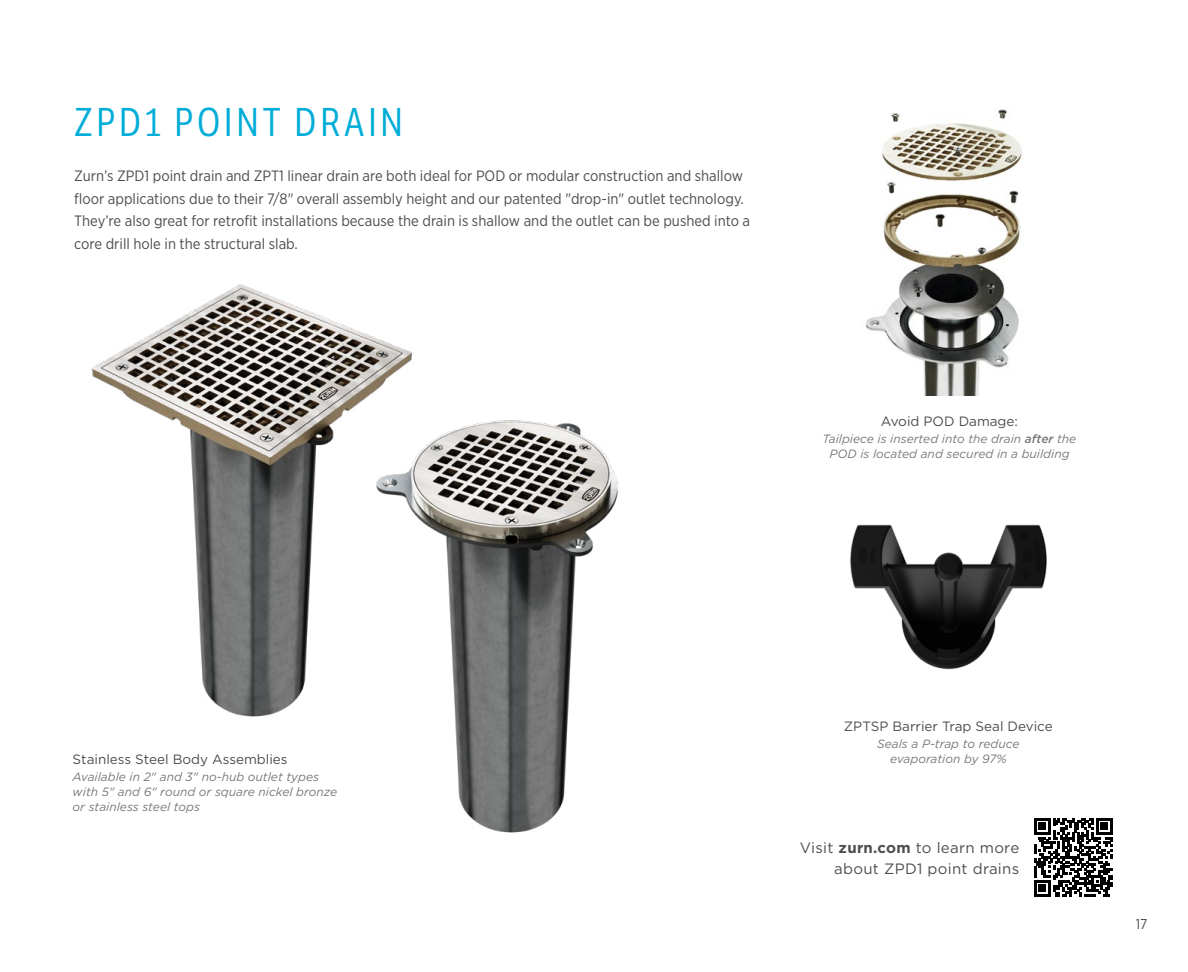
<style>
.page{position:relative;width:1188px;height:972px;background:#fff}
.page>*{position:absolute;margin:0;border:0;box-sizing:border-box;transform-origin:0 0}
.t1{font:39px "LFT Etica Condensed";letter-spacing:.1em;color:#00add8}
.t2{font:15px/22.5px "Gotham Narrow";color:#4d4d4f}
.t3{font:15px/21px "Gotham";letter-spacing:.02em;color:#4d4d4f;text-align:right}
.t4{font:14.25px "Gotham Narrow";color:#4d4d4f}
.t5{font:13.5px "Gotham";color:#4d4d4f}
.t6{font:italic 12px/15px "Gotham";color:#77787b;text-align:center}
.s1{font-weight:500}
.s2{font-weight:700}
</style>
<div class="page">
<img style="left:866px;top:109px;width:156px;height:287px">
<img style="left:423px;top:420px;width:195px;height:413px">
<img style="left:91px;top:284px;width:332px;height:433px">
<svg style="left:1034px;top:818px;width:79px;height:79px"></svg>
<img style="left:850px;top:524px;width:197px;height:146px">
<h1 class="t1" style="left:74px;top:100px;width:330px">ZPD1 POINT DRAIN</h1>
<p class="t2" style="left:74px;top:164px;width:677px">Zurn’s ZPD1 point drain and ZPT1 linear drain are both ideal for POD or modular construction and shallow floor applications due to their 7/8" overall assembly height and our patented "drop-in" outlet technology.<br>They’re also great for retrofit installations because the drain is shallow and the outlet can be pushed into a core drill hole in the structural slab.</p>
<p class="t5" style="left:881px;top:413px;width:139px">Avoid POD Damage:</p>
<p class="t6" style="left:823px;top:431px;width:255px">Tailpiece is inserted into the drain <span class="s1">after</span> the<br>POD is located and secured in a building</p>
<p class="t5" style="left:73px;top:751px;width:217px">Stainless Steel Body Assemblies</p>
<p class="t6" style="left:73px;top:769px;width:266px;text-align:left">Available in 2" and 3" no-hub outlet types with 5" and 6" round or square nickel bronze or stainless steel tops</p>
<p class="t5" style="left:844px;top:718px;width:210px">ZPTSP Barrier Trap Seal Device</p>
<p class="t6" style="left:877px;top:736px;width:144px">Seals a P-trap to reduce evaporation by 97%</p>
<p class="t3" style="left:800px;top:837px;width:221px">Visit <span class="s2">zurn.com</span> to learn more about ZPD1 point drains</p>
<p class="t4" style="left:1136px;top:916px;width:13px">17</p>
</div>
